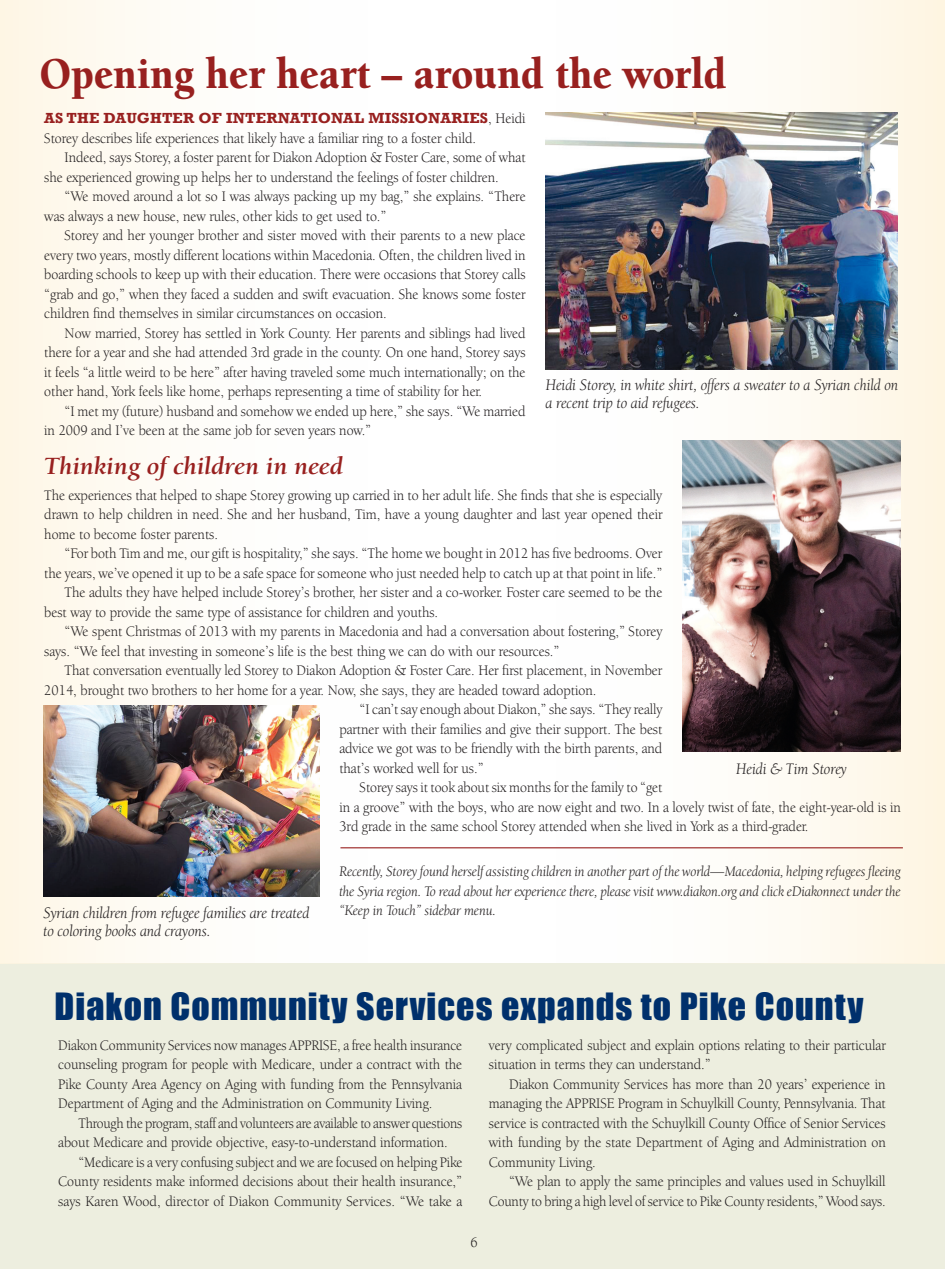
<style>
.page{position:relative;width:945px;height:1269px;background:#fff}
.page>*{position:absolute;margin:0;border:0;box-sizing:border-box;transform-origin:0 0}
.t1{font:900 45px "Berkeley Oldstyle IT Cby BT";color:#98201f;scale:.92 1}
.t2{font:34.5px "Impact";letter-spacing:.03em;color:#00306c;scale:1.04 1}
.t3{font:italic 700 25.5px "Berkeley Oldstyle IT Cby BT";color:#98201f;scale:1.05 1}
.t4{font:italic 16.5px/18px "Berkeley Oldstyle IT Cby BT";color:#231f20;scale:.94 1}
.t5{font:15px/19.5px "Berkeley Oldstyle IT Cby BT";color:#231f20;text-align:justify;scale:.94 1}
.t6{font:15px/19.5px "Berkeley Oldstyle IT Cby BT";color:#231f20;text-align:justify;scale:.93 1}
.t7{font:italic 15px/19.5px "Berkeley Oldstyle IT Cby BT";color:#231f20;text-align:justify;scale:.94 1}
.t8{font:15px "Berkeley Oldstyle IT Cby BT";color:#231f20;scale:.92 1}
.t9{font:15px "Berkeley Oldstyle IT Cby BT";color:#231f20;scale:.95 1}
.t10{font:700 15px "Rockwell";letter-spacing:.01em;color:#98201f}
.s1{font-family:"Berkeley Oldstyle IT Cby BT";font-weight:400;color:#231f20}
</style>
<div class="page">
<div style="left:0;top:964px;width:945px;height:305px;background:#edeedf"></div>
<div style="left:537px;top:0;width:408px;height:964px;background:linear-gradient(to right,#fdffff,#fef6e6)"></div>
<div style="left:0;top:0;width:386px;height:964px;background:linear-gradient(to right,#fef7e8,#feffff)"></div>
<img style="left:546px;top:112px;width:351px;height:258px">
<img style="left:683px;top:440px;width:218px;height:311px">
<img style="left:44px;top:706px;width:275px;height:191px">
<hr style="left:340px;top:847px;width:563px;height:1px;background:#98201f">
<h1 class="t1" style="left:40px;top:46px;width:748px">Opening her heart – around the world</h1>
<p class="t10" style="left:44px;top:109px;width:483px">AS THE DAUGHTER OF INTERNATIONAL MISSIONARIES<span class="s1">, Heidi</span></p>
<p class="t5" style="left:44px;top:128px;width:461px">Storey describes life experiences that likely have a familiar ring to a foster child.</p>
<p class="t5" style="left:65px;top:148px;width:492px">Indeed, says Storey, a foster parent for Diakon Adoption &amp; Foster Care, some of what</p>
<p class="t5" style="left:44px;top:167px;width:485px">she experienced growing up helps her to understand the feelings of foster children.</p>
<p class="t5" style="left:65px;top:187px;width:492px">“We moved around a lot so I was always packing up my bag,” she explains. “There</p>
<p class="t5" style="left:44px;top:206px;width:366px">was always a new house, new rules, other kids to get used to.”</p>
<p class="t5" style="left:65px;top:226px;width:492px">Storey and her younger brother and sister moved with their parents to a new place</p>
<p class="t5" style="left:44px;top:245px;width:513px">every two years, mostly different locations within Macedonia. Often, the children lived in</p>
<p class="t5" style="left:44px;top:265px;width:514px">boarding schools to keep up with their education. There were occasions that Storey calls</p>
<p class="t5" style="left:44px;top:284px;width:513px">“grab and go,” when they faced a sudden and swift evacuation. She knows some foster</p>
<p class="t5" style="left:44px;top:304px;width:366px">children find themselves in similar circumstances on occasion.</p>
<p class="t5" style="left:65px;top:323px;width:492px">Now married, Storey has settled in York County. Her parents and siblings had lived</p>
<p class="t5" style="left:44px;top:343px;width:513px">there for a year and she had attended 3rd grade in the county. On one hand, Storey says</p>
<p class="t5" style="left:44px;top:362px;width:514px">it feels “a little weird to be here” after having traveled some much internationally; on the</p>
<p class="t5" style="left:44px;top:382px;width:467px">other hand, York feels like home, perhaps representing a time of stability for her.</p>
<p class="t5" style="left:65px;top:401px;width:492px">“I met my (future) husband and somehow we ended up here,” she says. “We married</p>
<p class="t5" style="left:44px;top:421px;width:349px">in 2009 and I’ve been at the same job for seven years now.”</p>
<h3 class="t3" style="left:44px;top:451px;width:287px">Thinking of children in need</h3>
<p class="t5" style="left:44px;top:485px;width:659px">The experiences that helped to shape Storey growing up carried in to her adult life. She finds that she is especially drawn to help children in need. She and her husband, Tim, have a young daughter and last year opened their home to become foster parents.</p>
<p class="t5" style="left:65px;top:544px;width:637px">“For both Tim and me, our gift is hospitality,” she says. “The home we bought in 2012 has five bedrooms. Over</p>
<p class="t5" style="left:44px;top:563px;width:659px">the years, we’ve opened it up to be a safe space for someone who just needed help to catch up at that point in life.”</p>
<p class="t5" style="left:65px;top:583px;width:637px">The adults they have helped include Storey’s brother, her sister and a co-worker. Foster care seemed to be the</p>
<p class="t5" style="left:44px;top:602px;width:421px">best way to provide the same type of assistance for children and youths.</p>
<p class="t5" style="left:65px;top:622px;width:637px">“We spent Christmas of 2013 with my parents in Macedonia and had a conversation about fostering,” Storey</p>
<p class="t5" style="left:44px;top:641px;width:550px">says. “We feel that investing in someone’s life is the best thing we can do with our resources.”</p>
<p class="t5" style="left:65px;top:661px;width:637px">That conversation eventually led Storey to Diakon Adoption &amp; Foster Care. Her first placement, in November</p>
<p class="t5" style="left:44px;top:680px;width:589px">2014, brought two brothers to her home for a year. Now, she says, they are headed toward adoption.</p>
<p class="t5" style="left:360px;top:700px;width:324px">“I can’t say enough about Diakon,” she says. “They really</p>
<p class="t5" style="left:339px;top:719px;width:345px">partner with their families and give their support. The best</p>
<p class="t5" style="left:339px;top:739px;width:345px">advice we got was to be friendly with the birth parents, and</p>
<p class="t5" style="left:339px;top:758px;width:155px">that’s worked well for us.”</p>
<p class="t5" style="left:360px;top:778px;width:324px">Storey says it took about six months for the family to “get</p>
<p class="t5" style="left:339px;top:797px;width:599px">in a groove” with the boys, who are now eight and two. In a lovely twist of fate, the eight-year-old is in</p>
<p class="t5" style="left:339px;top:817px;width:501px">3rd grade in the same school Storey attended when she lived in York as a third-grader.</p>
<p class="t7" style="left:339px;top:862px;width:599px">Recently, Storey found herself assisting children in another part of the world—Macedonia, helping refugees fleeing the Syria region. To read about her experience there, please visit www.diakon.org and click eDiakonnect under the “Keep in Touch” sidebar menu.</p>
<p class="t4" style="left:546px;top:376px;width:377px">Heidi Storey, in white shirt, offers a sweater to a Syrian child on a recent trip to aid refugees.</p>
<p class="t4" style="left:736px;top:760px;width:119px">Heidi &amp; Tim Storey</p>
<p class="t4" style="left:44px;top:903px;width:285px">Syrian children from refugee families are treated to coloring books and crayons.</p>
<h2 class="t2" style="left:55px;top:980px;width:779px">Diakon Community Services expands to Pike County</h2>
<p class="t6" style="left:58px;top:1035px;width:436px">Diakon Community Services now manages APPRISE, a free health insurance counseling program for people with Medicare, under a contract with the Pike County Area Agency on Aging with funding from the Pennsylvania Department of Aging and the Administration on Community Living.</p>
<p class="t8" style="left:78px;top:1114px;width:419px">Through the program, staff and volunteers are available to answer questions</p>
<p class="t5" style="left:58px;top:1133px;width:416px">about Medicare and provide objective, easy-to-understand information.</p>
<p class="t6" style="left:78px;top:1152px;width:414px">“Medicare is a very confusing subject and we are focused on helping Pike</p>
<p class="t5" style="left:58px;top:1172px;width:431px">County residents make informed decisions about their health insurance,”</p>
<p class="t9" style="left:58px;top:1192px;width:427px">says Karen Wood, director of Diakon Community Services. “We take a</p>
<p class="t5" style="left:470px;top:1232px;width:9px">6</p>
<p class="t5" style="left:489px;top:1035px;width:424px">very complicated subject and explain options relating to their particular situation in terms they can understand.”</p>
<p class="t5" style="left:489px;top:1074px;width:424px;text-indent:20px">Diakon Community Services has more than 20 years’ experience in managing the APPRISE Program in Schuylkill County, Pennsylvania. That service is contracted with the Schuylkill County Office of Senior Services with funding by the state Department of Aging and Administration on Community Living.</p>
<p class="t5" style="left:489px;top:1172px;width:424px;text-align:right">“We plan to apply the same principles and values used in Schuylkill<br>County to bring a high level of service to Pike County residents,” Wood says.</p>
</div>
